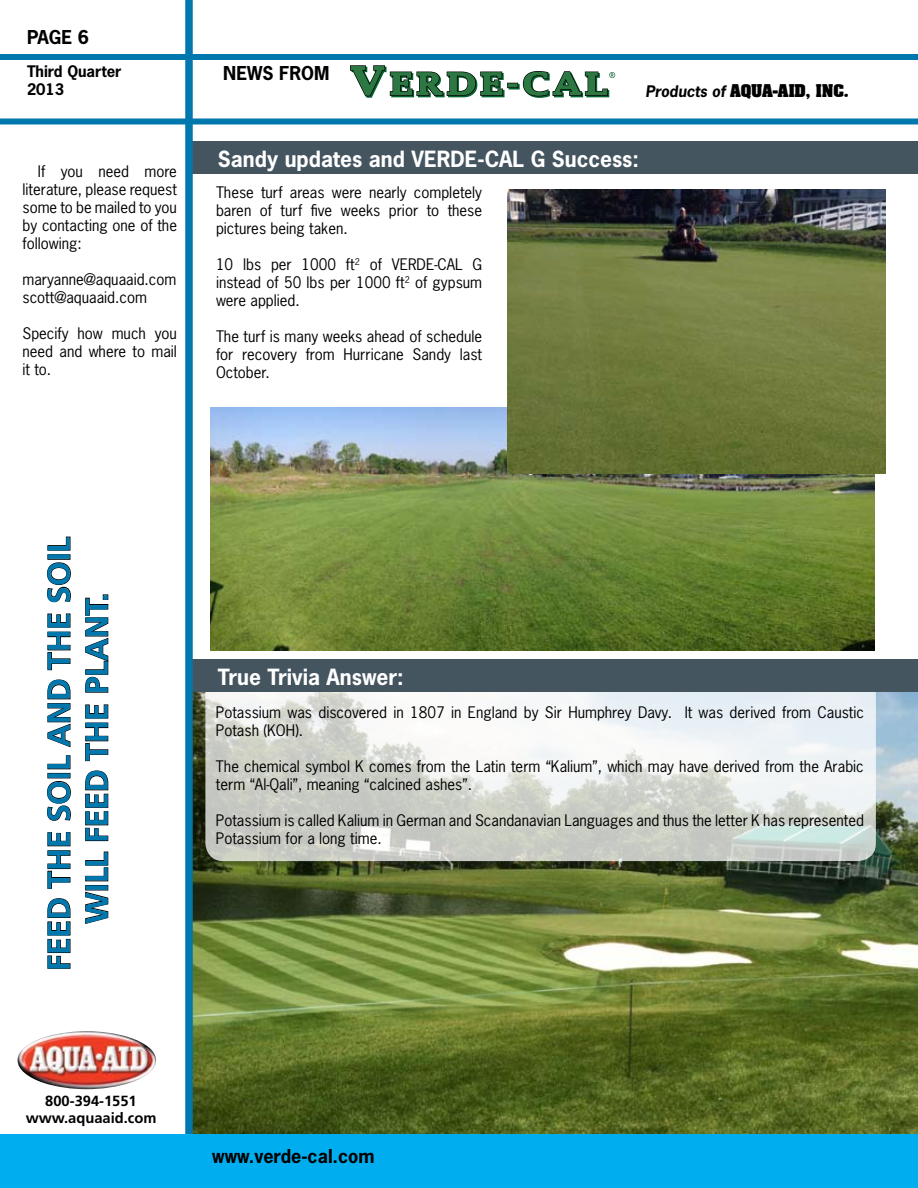
<style>
.page{position:relative;width:918px;height:1188px;background:#fff}
.page>*{position:absolute;margin:0;border:0;box-sizing:border-box;transform-origin:0 0}
.t1{font:700 31.5px/37.8px "Frutiger";color:#0078ae;text-align:center}
.t2{font:700 21px "News Gothic Std";color:#fff}
.t3{font:700 18px "News Gothic Std";color:#000}
.t4{font:15px/18px "News Gothic Std";color:#000;text-align:justify}
.t5{font:700 15px "Aardvark";color:#000}
.t6{font:700 15px/18px "News Gothic Std";color:#000}
.t7{font:700 14.7px/17.7px "Frutiger";color:#000;text-align:center}
.s1{font-family:"News Gothic Std";font-style:italic}
</style>
<div class="page">
<img style="left:193px;top:692px;width:725px;height:443px">
<svg style="left:205px;top:676px;width:671px;height:185px"></svg>
<div style="left:187px;top:660px;width:731px;height:32px;background:#455560"></div>
<svg style="left:350px;top:65px;width:265px;height:33px"></svg>
<div style="left:187px;top:141px;width:731px;height:33px;background:#455560"></div>
<div style="left:0;top:54px;width:918px;height:6px;background:#0078ae"></div>
<div style="left:185px;top:0;width:8px;height:1188px;background:#0078ae"></div>
<div style="left:0;top:118px;width:918px;height:6px;background:#0078ae"></div>
<div style="left:0;top:1135px;width:918px;height:53px;background:#00adef"></div>
<svg style="left:47px;top:898px;width:24px;height:71px"></svg>
<svg style="left:47px;top:832px;width:24px;height:57px"></svg>
<svg style="left:47px;top:781px;width:24px;height:40px"></svg>
<div style="left:47px;top:773px;width:24px;height:5px;border:1px solid #000"></div>
<svg style="left:47px;top:755px;width:24px;height:15px"></svg>
<svg style="left:47px;top:679px;width:24px;height:69px"></svg>
<svg style="left:47px;top:613px;width:24px;height:58px"></svg>
<svg style="left:47px;top:562px;width:24px;height:41px"></svg>
<div style="left:47px;top:554px;width:24px;height:6px;border:1px solid #000"></div>
<svg style="left:47px;top:536px;width:24px;height:15px"></svg>
<svg style="left:85px;top:891px;width:24px;height:33px"></svg>
<div style="left:85px;top:885px;width:23px;height:6px;border:1px solid #000"></div>
<svg style="left:85px;top:851px;width:24px;height:31px"></svg>
<svg style="left:85px;top:770px;width:24px;height:72px"></svg>
<svg style="left:85px;top:704px;width:24px;height:58px"></svg>
<svg style="left:85px;top:594px;width:24px;height:99px"></svg>
<img style="left:17px;top:1031px;width:139px;height:58px">
<img style="left:210px;top:407px;width:664px;height:243px">
<img style="left:507px;top:189px;width:379px;height:284px">
<p class="t3" style="left:27px;top:25px;width:63px">PAGE 6</p>
<p class="t6" style="left:27px;top:62px;width:96px">Third Quarter<br>2013</p>
<p class="t4" style="left:22px;top:162px;width:156px;text-indent:15px">If you need more literature, please request some to be mailed to you by contacting one of the following:</p>
<p class="t4" style="left:22px;top:270px;width:155px">maryanne@aquaaid.com scott@aquaaid.com</p>
<p class="t4" style="left:22px;top:324px;width:156px">Specify how much you need and where to mail it to.</p>
<p class="t3" style="left:223px;top:62px;width:108px">NEWS FROM</p>
<p class="t5" style="left:645px;top:78px;width:205px"><span class="s1">Products of</span> AQUA-AID, INC.</p>
<h2 class="t2" style="left:218px;top:145px;width:423px">Sandy updates and VERDE-CAL G Success:</h2>
<p class="t4" style="left:216px;top:183px;width:268px">These turf areas were nearly completely baren of turf five weeks prior to these pictures being taken.</p>
<p class="t4" style="left:216px;top:255px;width:268px">10 lbs per 1000 ft<sup>2</sup> of VERDE-CAL G instead of 50 lbs per 1000 ft<sup>2</sup> of gypsum were applied.</p>
<p class="t4" style="left:216px;top:327px;width:268px">The turf is many weeks ahead of schedule for recovery from Hurricane Sandy last October.</p>
<h1 class="t1" style="left:40px;top:971px;width:435px;rotate:-90deg">FEED THE SOIL AND THE SOIL<br>WILL FEED THE PLANT.</h1>
<p class="t7" style="left:26px;top:1092px;width:132px">800-394-1551 www.aquaaid.com</p>
<h2 class="t2" style="left:218px;top:663px;width:187px">True Trivia Answer:</h2>
<p class="t4" style="left:216px;top:703px;width:650px">Potassium was discovered in 1807 in England by Sir Humphrey Davy. It was derived from Caustic<br>Potash (KOH).</p>
<p class="t4" style="left:216px;top:757px;width:649px">The chemical symbol K comes from the Latin term “Kalium”, which may have derived from the Arabic term “Al-Qali”, meaning “calcined ashes”.</p>
<p class="t4" style="left:216px;top:811px;width:650px">Potassium is called Kalium in German and Scandanavian Languages and thus the letter K has represented<br>Potassium for a long time.</p>
<p class="t3" style="left:212px;top:1144px;width:164px">www.verde-cal.com</p>
</div>
